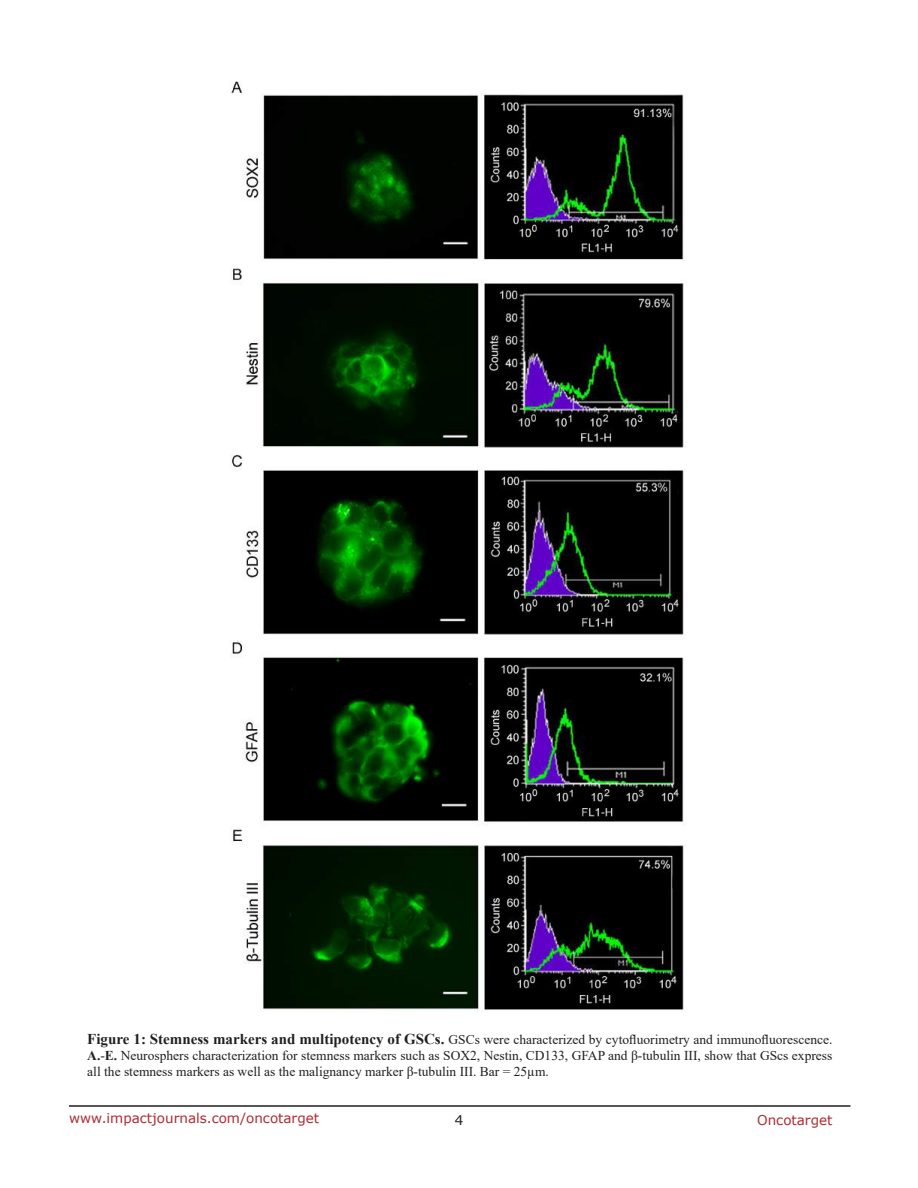
<style>
.page{position:relative;width:918px;height:1188px;background:#fff}
.page>*{position:absolute;margin:0;border:0;box-sizing:border-box;transform-origin:0 0}
.t1{font:13.5px/16.2px "Times New Roman";color:#221f22;text-align:justify}
.t2{font:13.5px "Verdana";color:#ac2b31}
.t3{font:13.5px "Verdana";color:#221f22}
.s1{font-weight:700;font-size:15px}
.s2{font-weight:700}
</style>
<div class="page">
<hr style="left:69px;top:1105px;width:781px;height:2px;background:#231f20">
<img style="left:230px;top:81px;width:457px;height:930px">
<p class="t1" style="left:87px;top:1031px;width:747px"><span class="s1">Figure 1: Stemness markers and multipotency of GSCs.</span> GSCs were characterized by cytofluorimetry and immunofluorescence.<br><span class="s2">A.</span>-<span class="s2">E.</span> Neurosphers characterization for stemness markers such as SOX2, Nestin, CD133, GFAP and β-tubulin III, show that GScs express all the stemness markers as well as the malignancy marker β-tubulin III. Bar = 25µm.</p>
<p class="t2" style="left:69px;top:1109px;width:252px">www.impactjournals.com/oncotarget</p>
<p class="t3" style="left:455px;top:1111px;width:10px">4</p>
<p class="t2" style="left:757px;top:1111px;width:77px">Oncotarget</p>
</div>
